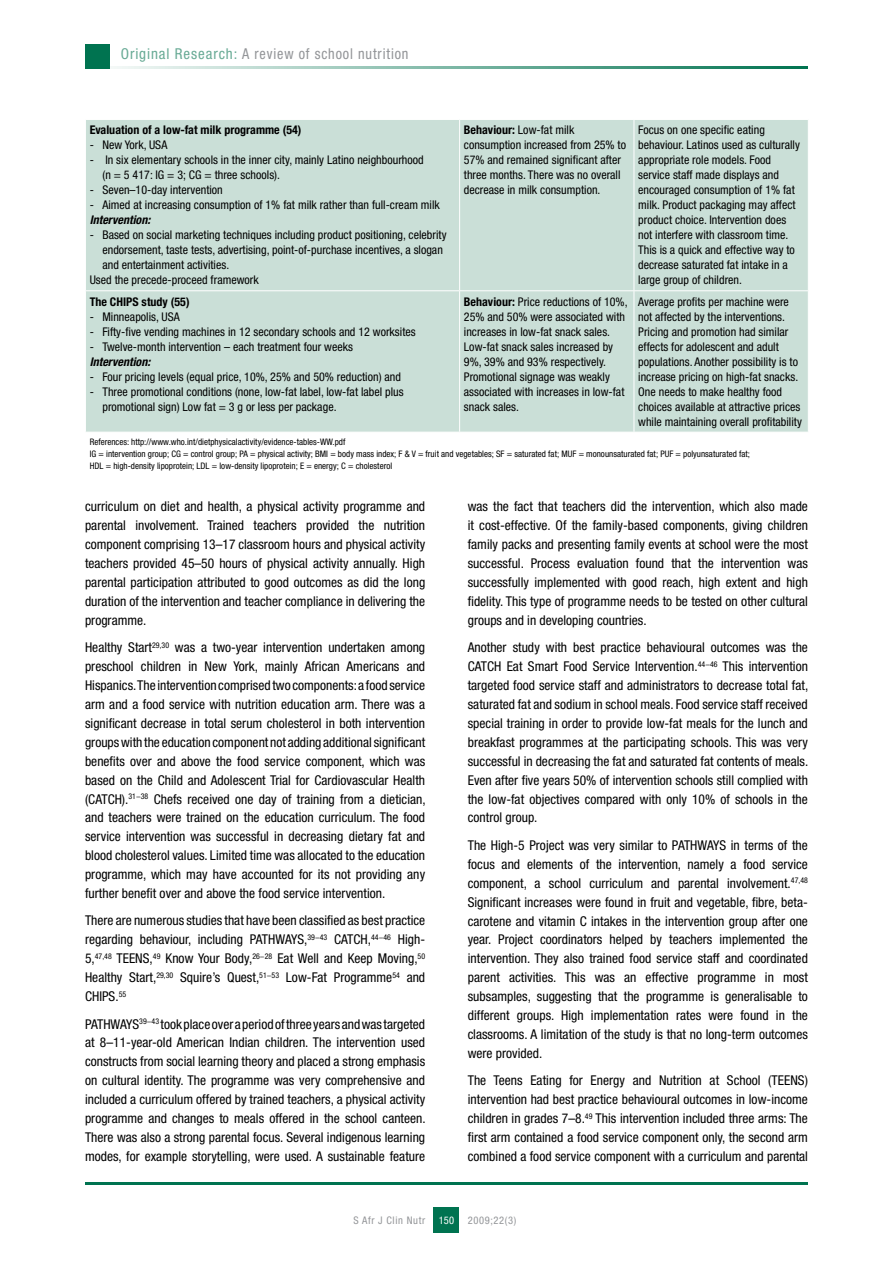
<style>
.page{position:relative;width:893px;height:1263px;background:#fff}
.page>*{position:absolute;margin:0;border:0;box-sizing:border-box;transform-origin:0 0}
.t1{font:condensed 15px "Helvetica Neue LT Std";letter-spacing:.06em;color:#939598;scale:.95 1}
.t2{font:condensed 13.5px/18.9px "Helvetica Neue LT Std";color:#000;text-align:justify}
.t3{font:condensed 12px/15px "Helvetica Neue LT Std";color:#000}
.t4{font:700 condensed 12px "Helvetica Neue LT Std";color:#000}
.t5{font:italic 700 condensed 12px "Helvetica Neue LT Std";color:#000}
.t6{font:condensed 10.5px "Helvetica Neue LT Std";letter-spacing:.06em;color:#939598}
.t7{font:condensed 10.5px "Helvetica Neue LT Std";color:#fff}
.t8{font:condensed 9px/12px "Helvetica Neue LT Std";color:#000}
.s1{color:#68aa95}
.s2{font-weight:700}
</style>
<div class="page">
<div style="left:434px;top:1208px;width:25px;height:25px;background:#007350"></div>
<hr style="left:85px;top:1182px;width:723px;height:2px;background:#007350">
<hr style="left:85px;top:66px;width:723px;height:2px;background:#007350">
<div style="left:85px;top:44px;width:24px;height:24px;background:#007350"></div>
<div style="left:86px;top:120px;width:722px;height:312px;background:#cadfd7"></div>
<hr style="left:459px;top:120px;width:1px;height:170px;background:#fff">
<hr style="left:634px;top:120px;width:1px;height:170px;background:#fff">
<hr style="left:85px;top:290px;width:375px;height:1px;background:#fff">
<hr style="left:460px;top:290px;width:174px;height:1px;background:#fff">
<hr style="left:459px;top:291px;width:1px;height:141px;background:#fff">
<hr style="left:634px;top:290px;width:175px;height:1px;background:#fff">
<hr style="left:634px;top:291px;width:1px;height:141px;background:#fff">
<p class="t1" style="left:121px;top:45px;width:304px"><span class="s1">Original Research:</span> A review of school nutrition</p>
<p class="t4" style="left:90px;top:123px;width:213px">Evaluation of a low-fat milk programme (54)</p>
<p class="t3" style="left:90px;top:138px;width:79px">- New York, USA</p>
<p class="t3" style="left:102px;top:153px;width:323px;text-indent:-13px">- In six elementary schools in the inner city, mainly Latino neighbourhood (n = 5 417: IG = 3; CG = three schools).</p>
<p class="t3" style="left:90px;top:183px;width:135px">- Seven–10-day intervention</p>
<p class="t3" style="left:90px;top:198px;width:352px">- Aimed at increasing consumption of 1% fat milk rather than full-cream milk</p>
<p class="t5" style="left:90px;top:213px;width:62px">Intervention:</p>
<p class="t3" style="left:90px;top:228px;width:358px">- Based on social marketing techniques including product positioning, celebrity</p>
<p class="t3" style="left:102px;top:243px;width:342px">endorsement, taste tests, advertising, point-of-purchase incentives, a slogan</p>
<p class="t3" style="left:102px;top:258px;width:128px">and entertainment activities.</p>
<p class="t3" style="left:90px;top:273px;width:171px">Used the precede-proceed framework</p>
<p class="t3" style="left:464px;top:123px;width:164px"><span class="s2">Behaviour:</span> Low-fat milk consumption increased from 25% to<br>57% and remained significant after three months. There was no overall decrease in milk consumption.</p>
<p class="t3" style="left:638px;top:123px;width:163px">Focus on one specific eating behaviour. Latinos used as culturally appropriate role models. Food service staff made displays and encouraged consumption of 1% fat milk. Product packaging may affect product choice. Intervention does not interfere with classroom time.<br>This is a quick and effective way to decrease saturated fat intake in a large group of children.</p>
<p class="t4" style="left:90px;top:294px;width:101px">The CHIPS study (55)</p>
<p class="t3" style="left:90px;top:309px;width:92px">- Minneapolis, USA</p>
<p class="t3" style="left:90px;top:324px;width:328px">- Fifty-five vending machines in 12 secondary schools and 12 worksites</p>
<p class="t3" style="left:90px;top:339px;width:265px">- Twelve-month intervention – each treatment four weeks</p>
<p class="t5" style="left:90px;top:354px;width:62px">Intervention:</p>
<p class="t3" style="left:90px;top:369px;width:313px">- Four pricing levels (equal price, 10%, 25% and 50% reduction) and</p>
<p class="t3" style="left:102px;top:384px;width:303px;text-indent:-13px">- Three promotional conditions (none, low-fat label, low-fat label plus promotional sign) Low fat = 3 g or less per package.</p>
<p class="t3" style="left:464px;top:294px;width:165px"><span class="s2">Behaviour:</span> Price reductions of 10%,<br>25% and 50% were associated with increases in low-fat snack sales.<br>Low-fat snack sales increased by<br>9%, 39% and 93% respectively.<br>Promotional signage was weakly associated with increases in low-fat snack sales.</p>
<p class="t3" style="left:638px;top:294px;width:165px">Average profits per machine were not affected by the interventions.<br>Pricing and promotion had similar effects for adolescent and adult populations. Another possibility is to increase pricing on high-fat snacks.<br>One needs to make healthy food choices available at attractive prices while maintaining overall profitability</p>
<p class="t8" style="left:90px;top:436px;width:662px">References: http://www.who.int/dietphysicalactivity/evidence-tables-WW.pdf<br>IG = intervention group; CG = control group; PA = physical activity; BMI = body mass index; F &amp; V = fruit and vegetables; SF = saturated fat; MUF = monounsaturated fat; PUF = polyunsaturated fat;<br>HDL = high-density lipoprotein; LDL = low-density lipoprotein; E = energy; C = cholesterol</p>
<p class="t2" style="left:85px;top:497px;width:342px">curriculum on diet and health, a physical activity programme and parental involvement. Trained teachers provided the nutrition component comprising 13–17 classroom hours and physical activity teachers provided 45–50 hours of physical activity annually. High parental participation attributed to good outcomes as did the long duration of the intervention and teacher compliance in delivering the programme.</p>
<p class="t2" style="left:85px;top:638px;width:342px">Healthy Start<sup>29,30</sup> was a two-year intervention undertaken among preschool children in New York, mainly African Americans and Hispanics. The intervention comprised two components: a food service arm and a food service with nutrition education arm. There was a significant decrease in total serum cholesterol in both intervention groups with the education component not adding additional significant benefits over and above the food service component, which was based on the Child and Adolescent Trial for Cardiovascular Health (CATCH).<sup>31−38</sup> Chefs received one day of training from a dietician, and teachers were trained on the education curriculum. The food service intervention was successful in decreasing dietary fat and blood cholesterol values. Limited time was allocated to the education programme, which may have accounted for its not providing any further benefit over and above the food service intervention.</p>
<p class="t2" style="left:85px;top:911px;width:342px">There are numerous studies that have been classified as best practice regarding behaviour, including PATHWAYS,<sup>39−43</sup> CATCH,<sup>44−46</sup> High-5,<sup>47,48</sup> TEENS,<sup>49</sup> Know Your Body,<sup>26−28</sup> Eat Well and Keep Moving,<sup>50<br></sup>Healthy Start,<sup>29,30</sup> Squire’s Quest,<sup>51−53</sup> Low-Fat Programme<sup>54</sup> and CHIPS.<sup>55</sup></p>
<p class="t2" style="left:85px;top:1014px;width:342px">PATHWAYS<sup>39−43</sup> took place over a period of three years and was targeted at 8–11-year-old American Indian children. The intervention used constructs from social learning theory and placed a strong emphasis on cultural identity. The programme was very comprehensive and included a curriculum offered by trained teachers, a physical activity programme and changes to meals offered in the school canteen.<br>There was also a strong parental focus. Several indigenous learning modes, for example storytelling, were used. A sustainable feature</p>
<p class="t2" style="left:468px;top:497px;width:342px">was the fact that teachers did the intervention, which also made it cost-effective. Of the family-based components, giving children family packs and presenting family events at school were the most successful. Process evaluation found that the intervention was successfully implemented with good reach, high extent and high fidelity. This type of programme needs to be tested on other cultural groups and in developing countries.</p>
<p class="t2" style="left:468px;top:638px;width:342px">Another study with best practice behavioural outcomes was the CATCH Eat Smart Food Service Intervention.<sup>44−46</sup> This intervention targeted food service staff and administrators to decrease total fat, saturated fat and sodium in school meals. Food service staff received special training in order to provide low-fat meals for the lunch and breakfast programmes at the participating schools. This was very successful in decreasing the fat and saturated fat contents of meals.<br>Even after five years 50% of intervention schools still complied with the low-fat objectives compared with only 10% of schools in the control group.</p>
<p class="t2" style="left:468px;top:835px;width:342px">The High-5 Project was very similar to PATHWAYS in terms of the focus and elements of the intervention, namely a food service component, a school curriculum and parental involvement.<sup>47,48<br></sup>Significant increases were found in fruit and vegetable, fibre, beta&shy;carotene and vitamin C intakes in the intervention group after one year. Project coordinators helped by teachers implemented the intervention. They also trained food service staff and coordinated parent activities. This was an effective programme in most subsamples, suggesting that the programme is generalisable to different groups. High implementation rates were found in the classrooms. A limitation of the study is that no long-term outcomes were provided.</p>
<p class="t2" style="left:468px;top:1071px;width:342px">The Teens Eating for Energy and Nutrition at School (TEENS) intervention had best practice behavioural outcomes in low-income children in grades 7–8.<sup>49</sup> This intervention included three arms: The first arm contained a food service component only, the second arm combined a food service component with a curriculum and parental</p>
<p class="t6" style="left:354px;top:1214px;width:73px">S Afr J Clin Nutr</p>
<p class="t6" style="left:468px;top:1214px;width:50px">2009;22(3)</p>
<p class="t7" style="left:439px;top:1214px;width:17px">150</p>
</div>
